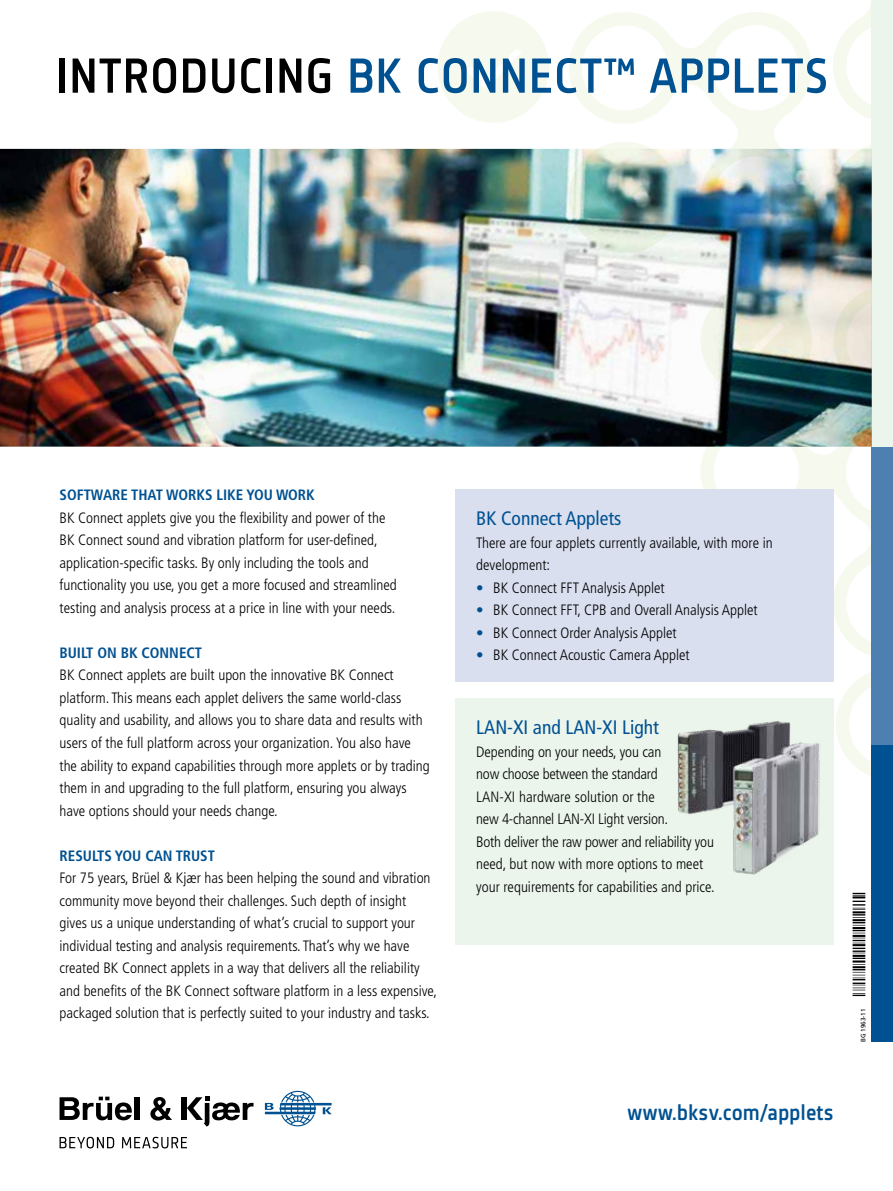
<style>
.page{position:relative;width:893px;height:1191px;background:#fff}
.page>*{position:absolute;margin:0;border:0;box-sizing:border-box;transform-origin:0 0}
.t1{font:500 51px "Sinews Sans Pro";letter-spacing:.01em;color:#005191}
.t2{font:500 22.5px "Sinews Sans Pro";color:#005191}
.t3{font:condensed 19.5px "Frutiger LT Std";color:#005191}
.t4{font:300 condensed 15px/22.5px "Frutiger LT Std";color:#000}
.t5{font:700 condensed 15px "Frutiger LT Std";color:#005191}
.t6{font:6.3px "Frutiger LT Std";color:#000}
.s1{color:#000}
.s2{color:#005191}
</style>
<div class="page">
<svg style="left:862px;top:142px;width:10px;height:7px"></svg>
<svg style="left:833px;top:0;width:39px;height:122px"></svg>
<svg style="left:836px;top:668px;width:36px;height:112px"></svg>
<svg style="left:569px;top:12px;width:243px;height:137px"></svg>
<svg style="left:700px;top:446px;width:172px;height:213px"></svg>
<div style="left:438px;top:11px;width:111px;height:112px;background:#f5f9ee;border-radius:50%"></div>
<svg style="left:467px;top:49px;width:54px;height:40px"></svg>
<div style="left:872px;top:744px;width:21px;height:298px;background:#005191"></div>
<div style="left:872px;top:0;width:21px;height:446px;background:#ebf5ec"></div>
<div style="left:872px;top:446px;width:21px;height:298px;background:#4d80b1"></div>
<div style="left:182px;top:1097px;width:5px;height:23px;background:#000"></div>
<div style="left:134px;top:1097px;width:5px;height:23px;background:#000"></div>
<svg style="left:150px;top:1097px;width:22px;height:23px"></svg>
<svg style="left:187px;top:1096px;width:67px;height:30px"></svg>
<svg style="left:60px;top:1096px;width:72px;height:24px"></svg>
<svg style="left:265px;top:1090px;width:67px;height:36px"></svg>
<svg style="left:60px;top:1136px;width:54px;height:12px"></svg>
<svg style="left:122px;top:1136px;width:65px;height:12px"></svg>
<svg style="left:853px;top:892px;width:12px;height:104px"></svg>
<div style="left:455px;top:489px;width:378px;height:192px;background:#d9dfef"></div>
<div style="left:455px;top:698px;width:378px;height:246px;background:#ebf5ec"></div>
<img style="left:677px;top:721px;width:143px;height:154px">
<img style="left:0;top:149px;width:872px;height:297px">
<h1 class="t1" style="left:56px;top:48px;width:773px"><span class="s1">INTRODUCING</span> BK CONNECT™ APPLETS</h1>
<p class="t5" style="left:60px;top:486px;width:257px">SOFTWARE THAT WORKS LIKE YOU WORK</p>
<p class="t4" style="left:60px;top:507px;width:339px">BK Connect applets give you the flexibility and power of the BK Connect sound and vibration platform for user-defined, application-specific tasks. By only including the tools and functionality you use, you get a more focused and streamlined testing and analysis process at a price in line with your needs.</p>
<p class="t5" style="left:60px;top:644px;width:144px">BUILT ON BK CONNECT</p>
<p class="t4" style="left:60px;top:664px;width:372px">BK Connect applets are built upon the innovative BK Connect platform. This means each applet delivers the same world-class quality and usability, and allows you to share data and results with users of the full platform across your organization. You also have the ability to expand capabilities through more applets or by trading them in and upgrading to the full platform, ensuring you always have options should your needs change.</p>
<p class="t5" style="left:60px;top:846px;width:157px">RESULTS YOU CAN TRUST</p>
<p class="t4" style="left:60px;top:867px;width:379px">For 75 years, Brüel &amp; Kjær has been helping the sound and vibration community move beyond their challenges. Such depth of insight gives us a unique understanding of what’s crucial to support your individual testing and analysis requirements. That’s why we have created BK Connect applets in a way that delivers all the reliability and benefits of the BK Connect software platform in a less expensive, packaged solution that is perfectly suited to your industry and tasks.</p>
<h3 class="t3" style="left:476px;top:507px;width:147px">BK Connect Applets</h3>
<p class="t4" style="left:476px;top:531px;width:298px">There are four applets currently available, with more in development:</p>
<p class="t4" style="left:476px;top:576px;width:190px"><span class="s2">•</span> BK Connect FFT Analysis Applet</p>
<p class="t4" style="left:476px;top:599px;width:283px"><span class="s2">•</span> BK Connect FFT, CPB and Overall Analysis Applet</p>
<p class="t4" style="left:476px;top:621px;width:202px"><span class="s2">•</span> BK Connect Order Analysis Applet</p>
<p class="t4" style="left:476px;top:644px;width:215px"><span class="s2">•</span> BK Connect Acoustic Camera Applet</p>
<h3 class="t3" style="left:476px;top:716px;width:184px">LAN-XI and LAN-XI Light</h3>
<p class="t4" style="left:476px;top:740px;width:240px">Depending on your needs, you can<br>now choose between the standard<br>LAN-XI hardware solution or the<br>new 4-channel LAN-XI Light version.<br>Both deliver the raw power and reliability you need, but now with more options to meet your requirements for capabilities and price.</p>
<h2 class="t2" style="left:627px;top:1100px;width:208px">www.bksv.com/applets</h2>
<p class="t6" style="left:859px;top:1042px;width:35px;rotate:-90deg">BG 1963-11</p>
</div>
